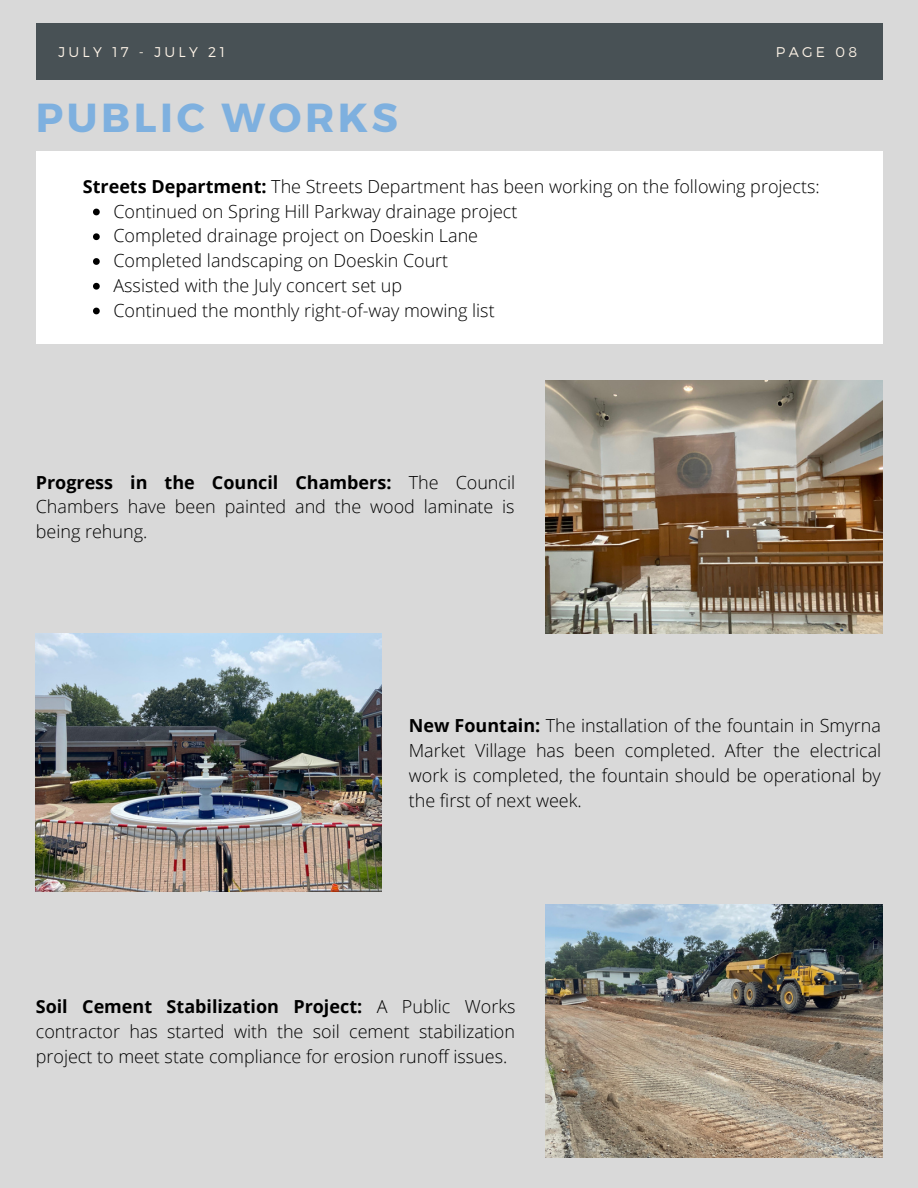
<style>
.page{position:relative;width:918px;height:1188px;background:#d9d9d9}
.page>*{position:absolute;margin:0;border:0;box-sizing:border-box;transform-origin:0 0}
.t1{font:700 40.5px "Montserrat";letter-spacing:.09em;color:#7eb0df}
.t2{font:300 18px/24.8px "Open Sans";color:#000;text-align:justify}
.t3{font:300 14.1px "Montserrat";letter-spacing:.23em;color:#fcf2e6}
.s1{font-weight:700}
</style>
<div class="page">
<div style="left:36px;top:23px;width:846px;height:57px;background:#485155"></div>
<div style="left:36px;top:152px;width:846px;height:192px;background:#fff"></div>
<img style="left:545px;top:380px;width:338px;height:253px">
<img style="left:36px;top:633px;width:345px;height:259px">
<img style="left:545px;top:905px;width:338px;height:253px">
<svg style="left:93px;top:209px;width:7px;height:6px"></svg>
<svg style="left:93px;top:233px;width:7px;height:7px"></svg>
<svg style="left:93px;top:258px;width:7px;height:7px"></svg>
<svg style="left:93px;top:283px;width:7px;height:7px"></svg>
<svg style="left:93px;top:308px;width:7px;height:6px"></svg>
<p class="t3" style="left:58px;top:43px;width:168px">JULY 17 - JULY 21</p>
<p class="t3" style="left:776px;top:43px;width:83px">PAGE 08</p>
<p class="t1" style="left:36px;top:91px;width:364px">PUBLIC WORKS</p>
<p class="t2" style="left:83px;top:174px;width:738px"><span class="s1">Streets Department:</span> The Streets Department has been working on the following projects:</p>
<p class="t2" style="left:113px;top:198px;width:406px">Continued on Spring Hill Parkway drainage project</p>
<p class="t2" style="left:113px;top:223px;width:366px">Completed drainage project on Doeskin Lane</p>
<p class="t2" style="left:113px;top:248px;width:336px">Completed landscaping on Doeskin Court</p>
<p class="t2" style="left:113px;top:273px;width:290px">Assisted with the July concert set up</p>
<p class="t2" style="left:113px;top:297px;width:383px">Continued the monthly right-of-way mowing list</p>
<p class="t2" style="left:36px;top:469px;width:481px"><span class="s1">Progress in the Council Chambers:</span> The Council Chambers have been painted and the wood laminate is being rehung.</p>
<p class="t2" style="left:409px;top:713px;width:474px"><span class="s1">New Fountain:</span> The installation of the fountain in Smyrna Market Village has been completed. After the electrical work is completed, the fountain should be operational by the first of next week.</p>
<p class="t2" style="left:36px;top:994px;width:481px"><span class="s1">Soil Cement Stabilization Project:</span> A Public Works contractor has started with the soil cement stabilization project to meet state compliance for erosion runoff issues.</p>
</div>
